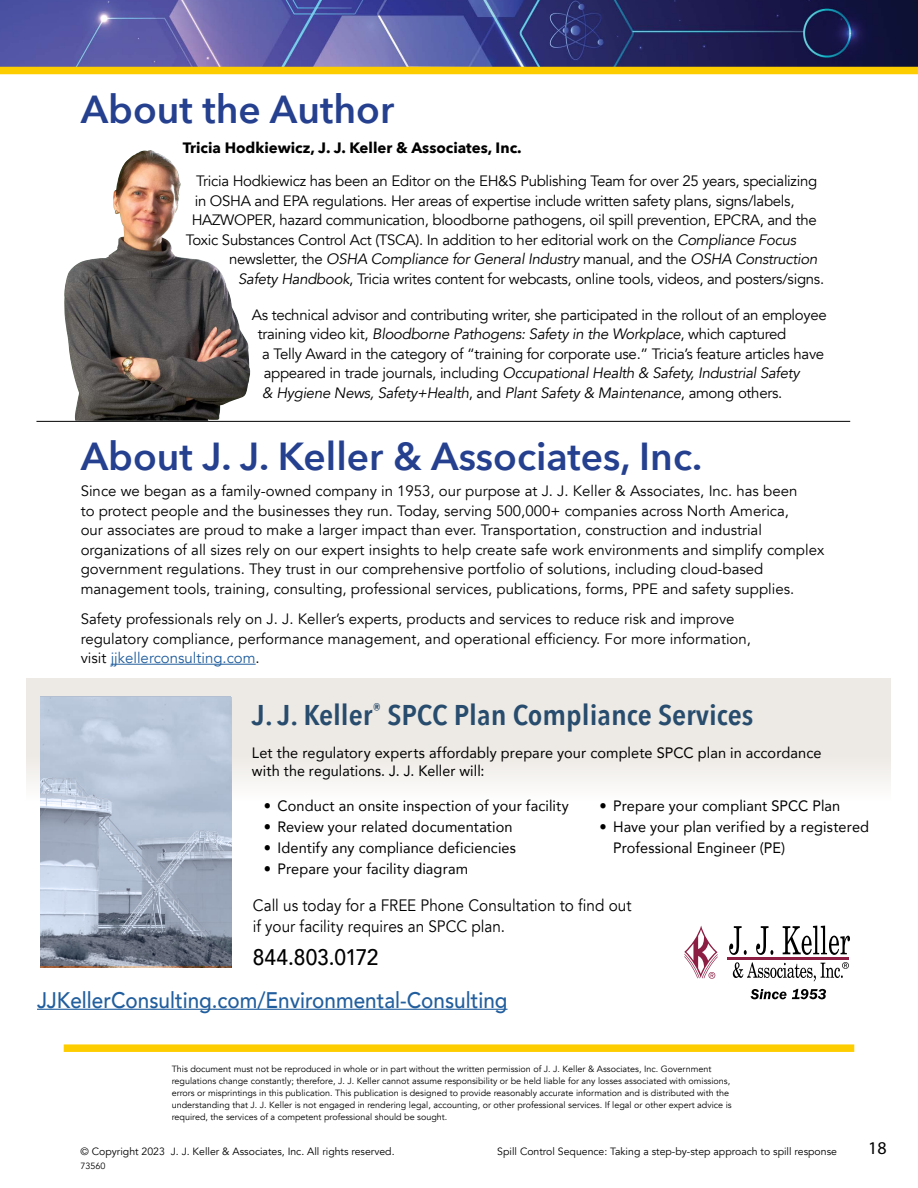
<style>
.page{position:relative;width:918px;height:1188px;background:#fff}
.page>*{position:absolute;margin:0;border:0;box-sizing:border-box;transform-origin:0 0}
.t1{font:600 39px "Avenir Next";color:#25408f}
.t2{font:600 28.5px "Avenir Next Condensed";color:#274c6d;scale:1.1 1}
.t3{font:500 22.5px "Avenir";color:#215e9e;scale:.92 1}
.t4{font:500 22.5px "Avenir";letter-spacing:-.01em;color:#000;scale:.93 1}
.t5{font:18px "Myriad Pro";color:#000}
.t6{font:16.5px/21px "Avenir";color:#000;scale:.93 1}
.t7{font:15px/19.5px "Avenir";color:#000}
.t8{font:15px "Avenir";letter-spacing:-.02em;color:#000}
.t9{font:15px/18px "Avenir";letter-spacing:.005em;color:#000}
.t10{font:italic 15px "Avenir";letter-spacing:-.02em;color:#000}
.t11{font:700 15px "Avenir Next";color:#000}
.t12{font:10.5px "Avenir";color:#000}
.t13{font:9px/12px "Avenir";color:#000}
.s1{font-style:italic}
.s2{font-style:normal}
.s3{color:#215e9e}
</style>
<div class="page">
<img style="left:0;top:0;width:918px;height:67px">
<div style="left:0;top:67px;width:918px;height:7px;background:#fecd00"></div>
<div style="left:64px;top:1044px;width:790px;height:8px;background:#fecd00"></div>
<img style="left:64px;top:150px;width:187px;height:271px">
<div style="left:27px;top:679px;width:864px;height:123px;background:linear-gradient(to bottom,#e9e4de,#f7f6f4)"></div>
<hr style="left:728px;top:958px;width:121px;height:2px;background:#8b1e42">
<svg style="left:729px;top:926px;width:18px;height:29px"></svg>
<svg style="left:756px;top:926px;width:17px;height:29px"></svg>
<svg style="left:783px;top:926px;width:67px;height:29px"></svg>
<svg style="left:751px;top:989px;width:75px;height:10px"></svg>
<svg style="left:684px;top:926px;width:34px;height:53px"></svg>
<svg style="left:733px;top:962px;width:116px;height:20px"></svg>
<svg style="left:40px;top:696px;width:191px;height:270px;background:#a8b4c7"></svg>
<hr style="left:36px;top:421px;width:814px;height:1px;background:#000">
<hr style="left:111px;top:664px;width:145px;height:1px;background:#215e9e">
<hr style="left:37px;top:1009px;width:471px;height:1px;background:#215e9e">
<h1 class="t1" style="left:81px;top:76px;width:315px">About the Author</h1>
<p class="t11" style="left:183px;top:135px;width:340px">Tricia Hodkiewicz, J. J. Keller &amp; Associates, Inc.</p>
<p class="t8" style="left:196px;top:172px;width:622px">Tricia Hodkiewicz has been an Editor on the EH&amp;S Publishing Team for over 25 years, specializing</p>
<p class="t8" style="left:195px;top:192px;width:601px">in OSHA and EPA regulations. Her areas of expertise include written safety plans, signs/labels,</p>
<p class="t8" style="left:192px;top:211px;width:627px">HAZWOPER, hazard communication, bloodborne pathogens, oil spill prevention, EPCRA, and the</p>
<p class="t8" style="left:186px;top:231px;width:612px">Toxic Substances Control Act (TSCA). In addition to her editorial work on the <span class="s1">Compliance Focus</span></p>
<p class="t10" style="left:229px;top:250px;width:590px"><span class="s2">newsletter, the</span> OSHA Compliance for General Industry <span class="s2">manual, and the</span> OSHA Construction</p>
<p class="t8" style="left:238px;top:270px;width:587px"><span class="s1">Safety Handbook</span>, Tricia writes content for webcasts, online tools, videos, and posters/signs.</p>
<p class="t8" style="left:252px;top:306px;width:577px">As technical advisor and contributing writer, she participated in the rollout of an employee</p>
<p class="t10" style="left:258px;top:325px;width:530px"><span class="s2">training video kit,</span> Bloodborne Pathogens: Safety in the Workplace<span class="s2">, which captured</span></p>
<p class="t8" style="left:262px;top:345px;width:564px">a Telly Award in the category of “training for corporate use.” Tricia’s feature articles have</p>
<p class="t10" style="left:264px;top:364px;width:537px"><span class="s2">appeared in trade journals, including</span> Occupational Health &amp; Safety, Industrial Safety</p>
<p class="t10" style="left:262px;top:384px;width:522px">&amp; Hygiene News, Safety+Health<span class="s2">, and</span> Plant Safety &amp; Maintenance<span class="s2">, among others.</span></p>
<h1 class="t1" style="left:81px;top:423px;width:623px">About J. J. Keller &amp; Associates, Inc.</h1>
<p class="t7" style="left:81px;top:482px;width:745px">Since we began as a family-owned company in 1953, our purpose at J. J. Keller &amp; Associates, Inc. has been<br>to protect people and the businesses they run. Today, serving 500,000+ companies across North America,<br>our associates are proud to make a larger impact than ever. Transportation, construction and industrial organizations of all sizes rely on our expert insights to help create safe work environments and simplify complex government regulations. They trust in our comprehensive portfolio of solutions, including cloud-based management tools, training, consulting, professional services, publications, forms, PPE and safety supplies.</p>
<p class="t7" style="left:81px;top:609px;width:672px">Safety professionals rely on J. J. Keller’s experts, products and services to reduce risk and improve regulatory compliance, performance management, and operational efficiency. For more information, visit <span class="s3">jjkellerconsulting.com</span>.</p>
<h2 class="t2" style="left:252px;top:690px;width:458px">J. J. Keller<sup>®</sup> SPCC Plan Compliance Services</h2>
<p class="t9" style="left:252px;top:744px;width:571px">Let the regulatory experts affordably prepare your complete SPCC plan in accordance with the regulations. J. J. Keller will:</p>
<p class="t9" style="left:264px;top:797px;width:306px">• Conduct an onsite inspection of your facility</p>
<p class="t9" style="left:264px;top:818px;width:250px">• Review your related documentation</p>
<p class="t9" style="left:264px;top:839px;width:254px">• Identify any compliance deficiencies</p>
<p class="t9" style="left:264px;top:860px;width:206px">• Prepare your facility diagram</p>
<p class="t9" style="left:600px;top:797px;width:242px">• Prepare your compliant SPCC Plan</p>
<p class="t9" style="left:613px;top:816px;width:258px;line-height:21px;text-indent:-13px">• Have your plan verified by a registered<br>Professional Engineer (PE)</p>
<p class="t6" style="left:253px;top:895px;width:409px">Call us today for a FREE Phone Consultation to find out if your facility requires an SPCC plan.</p>
<h3 class="t4" style="left:253px;top:938px;width:137px">844.803.0172</h3>
<h3 class="t3" style="left:37px;top:980px;width:513px">JJKellerConsulting.com/Environmental-Consulting</h3>
<p class="t13" style="left:172px;top:1063px;width:561px">This document must not be reproduced in whole or in part without the written permission of J. J. Keller &amp; Associates, Inc. Government regulations change constantly; therefore, J. J. Keller cannot assume responsibility or be held liable for any losses associated with omissions, errors or misprintings in this publication. This publication is designed to provide reasonably accurate information and is distributed with the understanding that J. J. Keller is not engaged in rendering legal, accounting, or other professional services. If legal or other expert advice is required, the services of a competent professional should be sought.</p>
<p class="t12" style="left:81px;top:1145px;width:316px">© Copyright 2023 J. J. Keller &amp; Associates, Inc. All rights reserved.</p>
<p class="t12" style="left:497px;top:1145px;width:341px">Spill Control Sequence: Taking a step-by-step approach to spill response</p>
<p class="t5" style="left:868px;top:1137px;width:20px">18</p>
<p class="t13" style="left:81px;top:1160px;width:27px">73560</p>
</div>
